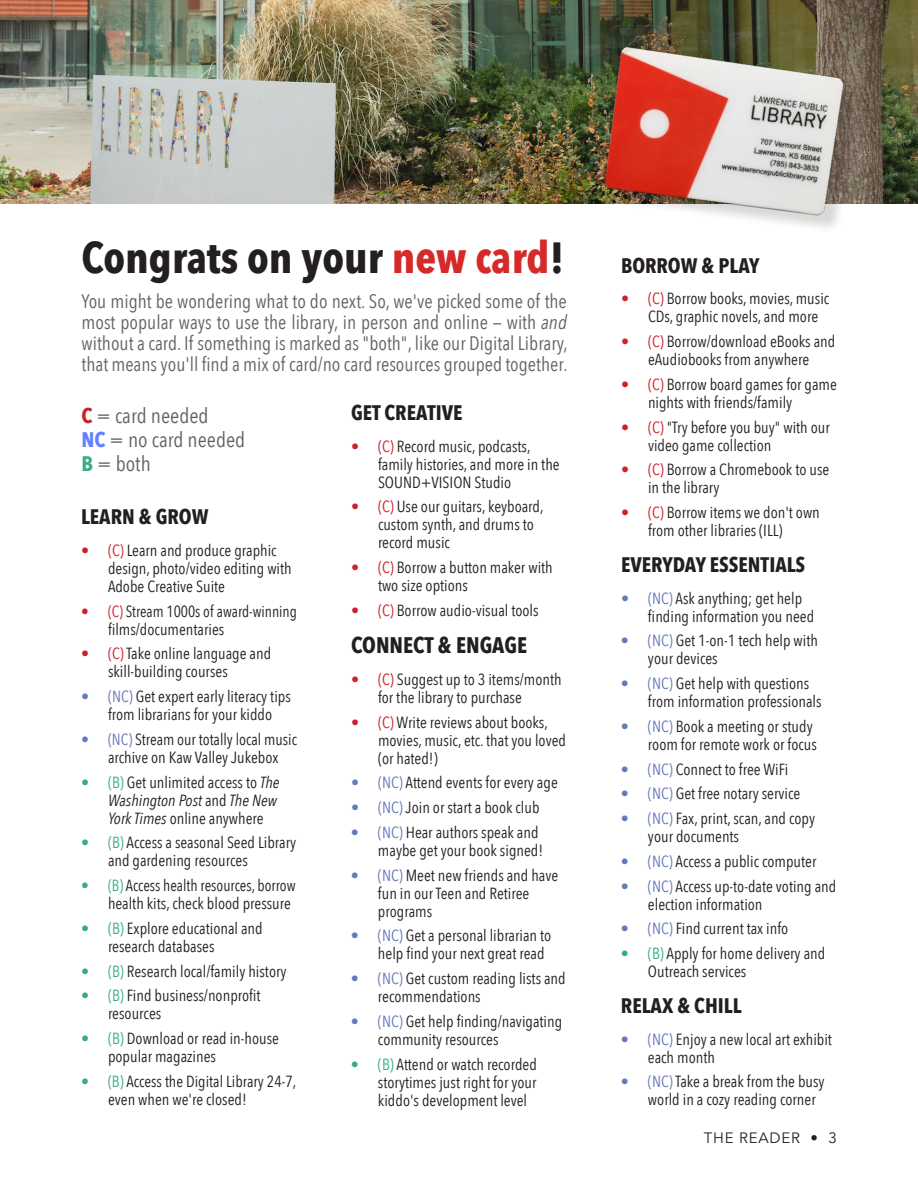
<style>
.page{position:relative;width:918px;height:1188px;background:#fff}
.page>*{position:absolute;margin:0;border:0;box-sizing:border-box;transform-origin:0 0}
.t1{font:700 43.5px "Avenir Next Condensed";color:#231f20}
.t2{font:700 22.5px "Avenir Next Condensed";color:#231f20}
.t3{font:700 21px "Avenir Next Condensed";color:#231f20}
.t4{font:21px "Avenir Next Condensed";color:#636366}
.t5{font:19.5px/21px "Avenir Next Condensed";color:#636366;text-align:justify}
.t6{font:16.2px/18px "Avenir Next Condensed";color:#231f20}
.t7{font:16.2px/18px "Avenir Next Condensed";color:#231f20;text-align:right;scale:.96 1}
.t8{font:16.2px/18px "Avenir Next Condensed";color:#231f20;scale:.95 1}
.t9{font:15px "Avenir";letter-spacing:.05em;color:#231f20}
.s1{color:#d5292a}
.s2{font-style:italic}
.s3{font-weight:700;color:#cd2027}
.s4{font-weight:700;color:#6180ff}
.s5{font-weight:700;color:#3fab84}
.s6{color:#cd2027}
.s7{color:#6578bb}
.s8{color:#38ab85}
</style>
<div class="page">
<img style="left:0;top:0;width:918px;height:204px">
<img style="left:562px;top:21px;width:306px;height:207px">
<p class="t1" style="left:82px;top:231px;width:484px">Congrats on your <span class="s1">new card</span>!</p>
<p class="t5" style="left:82px;top:290px;width:488px">You might be wondering what to do next. So, we've picked some of the most popular ways to use the library, in person and online — with <span class="s2">and </span>without a card. If something is marked as "both", like our Digital Library, that means you'll find a mix of card/no card resources grouped together.</p>
<p class="t4" style="left:82px;top:397px;width:129px"><span class="s3">C</span> = card needed</p>
<p class="t4" style="left:82px;top:421px;width:165px"><span class="s4">NC</span> = no card needed</p>
<p class="t4" style="left:82px;top:445px;width:71px"><span class="s5">B</span> = both</p>
<p class="t3" style="left:81px;top:504px;width:129px">LEARN &amp; GROW</p>
<p class="t6" style="left:108px;top:540px;width:185px;text-indent:-27px"><span class="s6">• (C)</span> Learn and produce graphic design, photo/video editing with<br>Adobe Creative Suite</p>
<p class="t8" style="left:108px;top:601px;width:200px;text-indent:-27px"><span class="s6">• (C)</span> Stream 1000s of award-winning films/documentaries</p>
<p class="t6" style="left:108px;top:644px;width:165px;text-indent:-27px"><span class="s6">• (C)</span> Take online language and skill-building courses</p>
<p class="t6" style="left:81px;top:687px;width:211px;text-align:center"><span class="s7">• (NC)</span> Get expert early literacy tips from librarians for your kiddo</p>
<p class="t6" style="left:81px;top:729px;width:218px;text-align:center"><span class="s7">• (NC)</span> Stream our totally local music archive on Kaw Valley Jukebox</p>
<p class="t6" style="left:108px;top:772px;width:173px;text-indent:-27px"><span class="s8">• (B)</span> Get unlimited access to <span class="s2">The<br>Washington Post</span> and <span class="s2">The New<br>York Times</span> online anywhere</p>
<p class="t6" style="left:108px;top:833px;width:190px;text-indent:-27px"><span class="s8">• (B)</span> Access a seasonal Seed Library and gardening resources</p>
<p class="t7" style="left:81px;top:876px;width:225px"><span class="s8">• (B)</span> Access health resources, borrow health kits, check blood pressure</p>
<p class="t6" style="left:108px;top:918px;width:156px;text-indent:-27px"><span class="s8">• (B)</span> Explore educational and research databases</p>
<p class="t6" style="left:81px;top:961px;width:207px"><span class="s8">• (B)</span> Research local/family history</p>
<p class="t6" style="left:108px;top:986px;width:154px;text-indent:-27px"><span class="s8">• (B)</span> Find business/nonprofit resources</p>
<p class="t6" style="left:108px;top:1029px;width:173px;text-indent:-27px"><span class="s8">• (B)</span> Download or read in-house popular magazines</p>
<p class="t6" style="left:108px;top:1071px;width:190px;text-indent:-27px"><span class="s8">• (B)</span> Access the Digital Library 24-7, even when we're closed!</p>
<p class="t3" style="left:351px;top:400px;width:113px">GET CREATIVE</p>
<p class="t6" style="left:378px;top:436px;width:183px;text-indent:-27px"><span class="s6">• (C)</span> Record music, podcasts, family histories, and more in the<br>SOUND+VISION Studio</p>
<p class="t6" style="left:378px;top:497px;width:167px;text-indent:-27px"><span class="s6">• (C)</span> Use our guitars, keyboard, custom synth, and drums to record music</p>
<p class="t6" style="left:378px;top:558px;width:176px;text-indent:-27px"><span class="s6">• (C)</span> Borrow a button maker with two size options</p>
<p class="t6" style="left:351px;top:600px;width:189px"><span class="s6">• (C)</span> Borrow audio-visual tools</p>
<p class="t2" style="left:351px;top:632px;width:178px">CONNECT &amp; ENGAGE</p>
<p class="t6" style="left:378px;top:669px;width:185px;text-indent:-27px"><span class="s6">• (C)</span> Suggest up to 3 items/month for the library to purchase</p>
<p class="t6" style="left:378px;top:712px;width:190px;text-indent:-27px"><span class="s6">• (C)</span> Write reviews about books, movies, music, etc. that you loved (or hated!)</p>
<p class="t6" style="left:351px;top:773px;width:208px"><span class="s7">• (NC)</span> Attend events for every age</p>
<p class="t6" style="left:351px;top:798px;width:190px"><span class="s7">• (NC)</span> Join or start a book club</p>
<p class="t6" style="left:351px;top:822px;width:194px;text-align:right"><span class="s7">• (NC)</span> Hear authors speak and maybe get your book signed!</p>
<p class="t6" style="left:378px;top:865px;width:182px;text-indent:-27px"><span class="s7">• (NC)</span> Meet new friends and have fun in our Teen and Retiree programs</p>
<p class="t6" style="left:378px;top:926px;width:175px;text-indent:-27px"><span class="s7">• (NC)</span> Get a personal librarian to help find your next great read</p>
<p class="t6" style="left:378px;top:969px;width:189px;text-indent:-27px"><span class="s7">• (NC)</span> Get custom reading lists and recommendations</p>
<p class="t6" style="left:378px;top:1011px;width:186px;text-indent:-27px"><span class="s7">• (NC)</span> Get help finding/navigating community resources</p>
<p class="t6" style="left:378px;top:1054px;width:160px;text-align:justify;text-indent:-27px"><span class="s8">• (B)</span> Attend or watch recorded storytimes just right for your kiddo's development level</p>
<p class="t3" style="left:621px;top:253px;width:140px">BORROW &amp; PLAY</p>
<p class="t6" style="left:648px;top:289px;width:183px;text-indent:-27px"><span class="s6">• (C)</span> Borrow books, movies, music<br>CDs, graphic novels, and more</p>
<p class="t6" style="left:621px;top:332px;width:216px;text-align:center"><span class="s6">• (C)</span> Borrow/download eBooks and eAudiobooks from anywhere</p>
<p class="t6" style="left:648px;top:374px;width:190px;text-indent:-27px"><span class="s6">• (C)</span> Borrow board games for game nights with friends/family</p>
<p class="t6" style="left:648px;top:417px;width:183px;text-indent:-27px"><span class="s6">• (C)</span> "Try before you buy" with our video game collection</p>
<p class="t6" style="left:648px;top:460px;width:183px;text-indent:-27px"><span class="s6">• (C)</span> Borrow a Chromebook to use in the library</p>
<p class="t6" style="left:648px;top:503px;width:173px;text-indent:-27px"><span class="s6">• (C)</span> Borrow items we don't own from other libraries (ILL)</p>
<p class="t3" style="left:621px;top:552px;width:186px">EVERYDAY ESSENTIALS</p>
<p class="t6" style="left:648px;top:588px;width:168px;text-indent:-27px"><span class="s7">• (NC)</span> Ask anything; get help finding information you need</p>
<p class="t6" style="left:648px;top:631px;width:171px;text-indent:-27px"><span class="s7">• (NC)</span> Get 1-on-1 tech help with your devices</p>
<p class="t6" style="left:648px;top:674px;width:175px;text-indent:-27px"><span class="s7">• (NC)</span> Get help with questions from information professionals</p>
<p class="t6" style="left:621px;top:716px;width:197px;text-align:right"><span class="s7">• (NC)</span> Book a meeting or study room for remote work or focus</p>
<p class="t6" style="left:621px;top:759px;width:169px"><span class="s7">• (NC)</span> Connect to free WiFi</p>
<p class="t6" style="left:621px;top:784px;width:181px"><span class="s7">• (NC)</span> Get free notary service</p>
<p class="t6" style="left:648px;top:809px;width:169px;text-indent:-27px"><span class="s7">• (NC)</span> Fax, print, scan, and copy your documents</p>
<p class="t6" style="left:621px;top:851px;width:197px"><span class="s7">• (NC)</span> Access a public computer</p>
<p class="t6" style="left:648px;top:876px;width:190px;text-indent:-27px"><span class="s7">• (NC)</span> Access up-to-date voting and election information</p>
<p class="t6" style="left:621px;top:919px;width:169px"><span class="s7">• (NC)</span> Find current tax info</p>
<p class="t6" style="left:648px;top:944px;width:179px;text-indent:-27px"><span class="s8">• (B)</span> Apply for home delivery and<br>Outreach services</p>
<p class="t3" style="left:621px;top:993px;width:122px">RELAX &amp; CHILL</p>
<p class="t6" style="left:648px;top:1029px;width:186px;text-indent:-27px"><span class="s7">• (NC)</span> Enjoy a new local art exhibit each month</p>
<p class="t6" style="left:648px;top:1072px;width:178px;text-indent:-27px"><span class="s7">• (NC)</span> Take a break from the busy world in a cozy reading corner</p>
<p class="t9" style="left:704px;top:1129px;width:135px">THE READER • 3</p>
</div>
